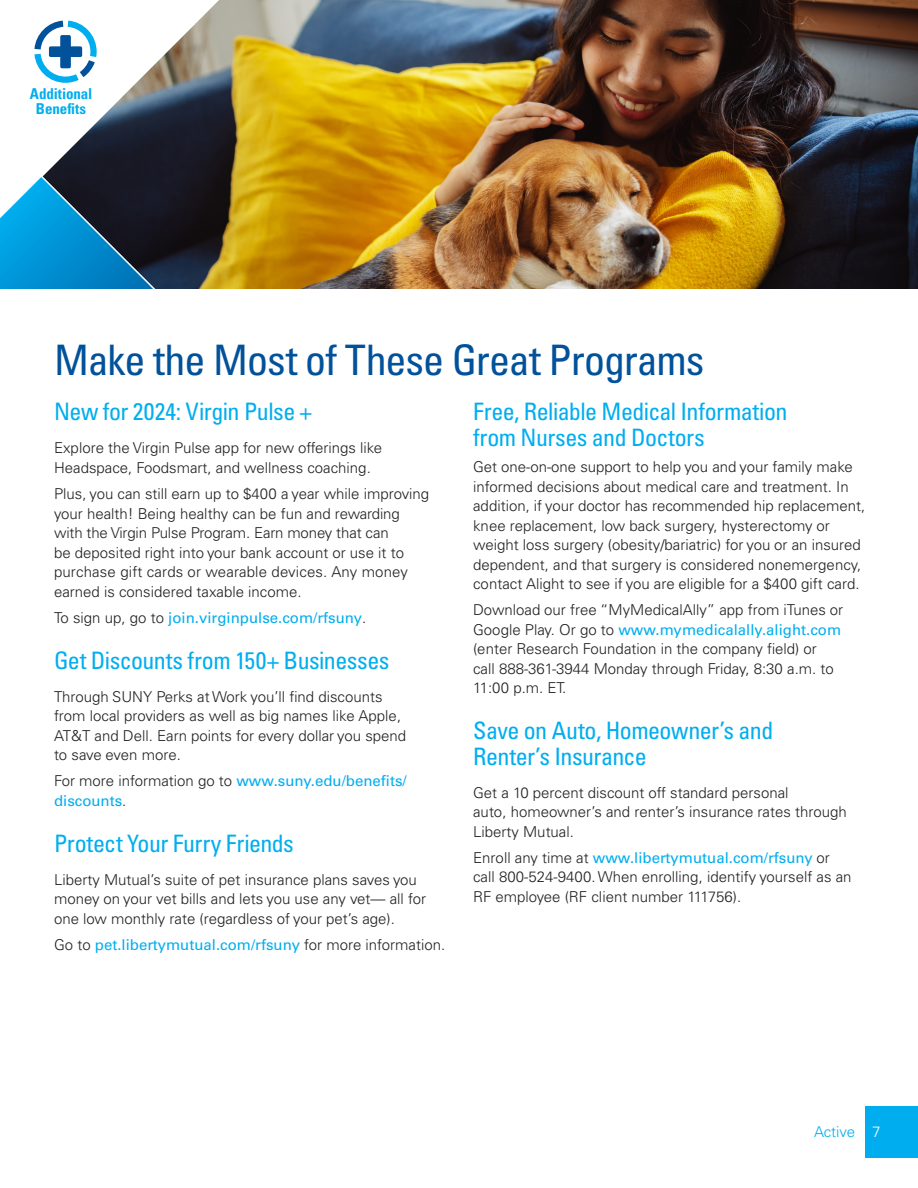
<style>
.page{position:relative;width:918px;height:1188px;background:#fff}
.page>*{position:absolute;margin:0;border:0;box-sizing:border-box;transform-origin:0 0}
.RFS_Header_1{font:condensed 42px "Univers LT Pro";letter-spacing:-.025em;color:#01529a}
.RFS_Header_2{font:condensed 24px/25.5px "Univers LT Pro";letter-spacing:-.02em;color:#00aeef}
.RFS_Body{font:condensed 24px/25.5px "Univers LT Pro";letter-spacing:-.02em;color:#00aeef}
.RFS_Body-2{font:300 15px/19.5px "Univers LT Pro 45";color:#231f20}
.RFS_Body-3{font:15px/19.5px "Univers LT Pro 55 Roman";color:#00aeef}
.t1{font:700 condensed 15px/15px "Univers LT Pro";letter-spacing:-.005em;color:#00aeef;text-align:center}
.t2{font:300 15px "Univers LT Pro 45";color:#00aeef}
.s1{font-family:"Univers LT Pro 45";font-weight:300;color:#231f20}
.s2{font-family:"Univers LT Pro 55 Roman";font-weight:400;color:#00aeef}
.s3{color:#fff}
</style>
<div class="page">
<img style="left:205px;top:0;width:713px;height:289px">
<svg style="left:45px;top:0;width:174px;height:219px"></svg>
<svg style="left:0;top:174px;width:205px;height:115px;background:#195a7c"></svg>
<svg style="left:34px;top:21px;width:63px;height:62px"></svg>
<div style="left:865px;top:1106px;width:53px;height:52px;background:#00aeef"></div>
<p class="t1" style="left:30px;top:86px;width:64px">Additional<br>Benefits</p>
<p class="RFS_Header_1" style="left:54px;top:333px;width:652px">Make the Most of These Great Programs</p>
<p class="RFS_Header_2" style="left:54px;top:398px;width:259px">New for 2024: Virgin Pulse +</p>
<p class="RFS_Body-2" style="left:54px;top:438px;width:330px">Explore the Virgin Pulse app for new offerings like<br>Headspace, Foodsmart, and wellness coaching.</p>
<p class="RFS_Body-2" style="left:54px;top:484px;width:377px">Plus, you can still earn up to $400 a year while improving your health! Being healthy can be fun and rewarding with the Virgin Pulse Program. Earn money that can<br>be deposited right into your bank account or use it to purchase gift cards or wearable devices. Any money earned is considered taxable income.</p>
<p class="RFS_Body-3" style="left:54px;top:607px;width:314px"><span class="s1">To sign up, go to</span> join.virginpulse.com/rfsuny<span class="s1">.</span></p>
<p class="RFS_Header_2" style="left:54px;top:647px;width:337px">Get Discounts from 150+ Businesses</p>
<p class="RFS_Body-2" style="left:54px;top:686px;width:354px">Through SUNY Perks at Work you’ll find discounts from local providers as well as big names like Apple, AT&amp;T and Dell. Earn points for every dollar you spend to save even more.</p>
<p class="RFS_Body-3" style="left:54px;top:771px;width:354px"><span class="s1">For more information go to</span> www.suny.edu/benefits/ discounts<span class="s1">.</span></p>
<p class="RFS_Header_2" style="left:54px;top:830px;width:241px">Protect Your Furry Friends</p>
<p class="RFS_Body-2" style="left:54px;top:869px;width:374px">Liberty Mutual’s suite of pet insurance plans saves you money on your vet bills and lets you use any vet— all for one low monthly rate (regardless of your pet’s age).</p>
<p class="RFS_Body-3" style="left:54px;top:934px;width:393px"><span class="s1">Go to</span> pet.libertymutual.com/rfsuny <span class="s1">for more information.</span></p>
<p class="RFS_Body" style="left:473px;top:398px;width:316px">Free, Reliable Medical Information from Nurses and Doctors</p>
<p class="RFS_Body-2" style="left:473px;top:457px;width:394px">Get one-on-one support to help you and your family make informed decisions about medical care and treatment. In addition, if your doctor has recommended hip replacement, knee replacement, low back surgery, hysterectomy or weight loss surgery (obesity/bariatric) for you or an insured dependent, and that surgery is considered nonemergency, contact Alight to see if you are eligible for a $400 gift card.</p>
<p class="RFS_Body-2" style="left:473px;top:600px;width:372px">Download our free “MyMedicalAlly” app from iTunes or Google Play. Or go to <span class="s2">www.mymedicalally.alight.com </span>(enter Research Foundation in the company field) or<br>call 888-361-3944 Monday through Friday, 8:30 a.m. to 11:00 p.m. ET.</p>
<p class="RFS_Header_2" style="left:473px;top:717px;width:302px">Save on Auto, Homeowner’s and<br>Renter’s Insurance</p>
<p class="RFS_Body-2" style="left:473px;top:782px;width:375px">Get a 10 percent discount off standard personal<br>auto, homeowner’s and renter’s insurance rates through<br>Liberty Mutual.</p>
<p class="RFS_Body-2" style="left:473px;top:847px;width:380px">Enroll any time at <span class="s2">www.libertymutual.com/rfsuny</span> or call 800-524-9400. When enrolling, identify yourself as an<br>RF employee (RF client number 111756).</p>
<p class="t2" style="left:814px;top:1122px;width:68px">Active <span class="s3">7</span></p>
</div>
